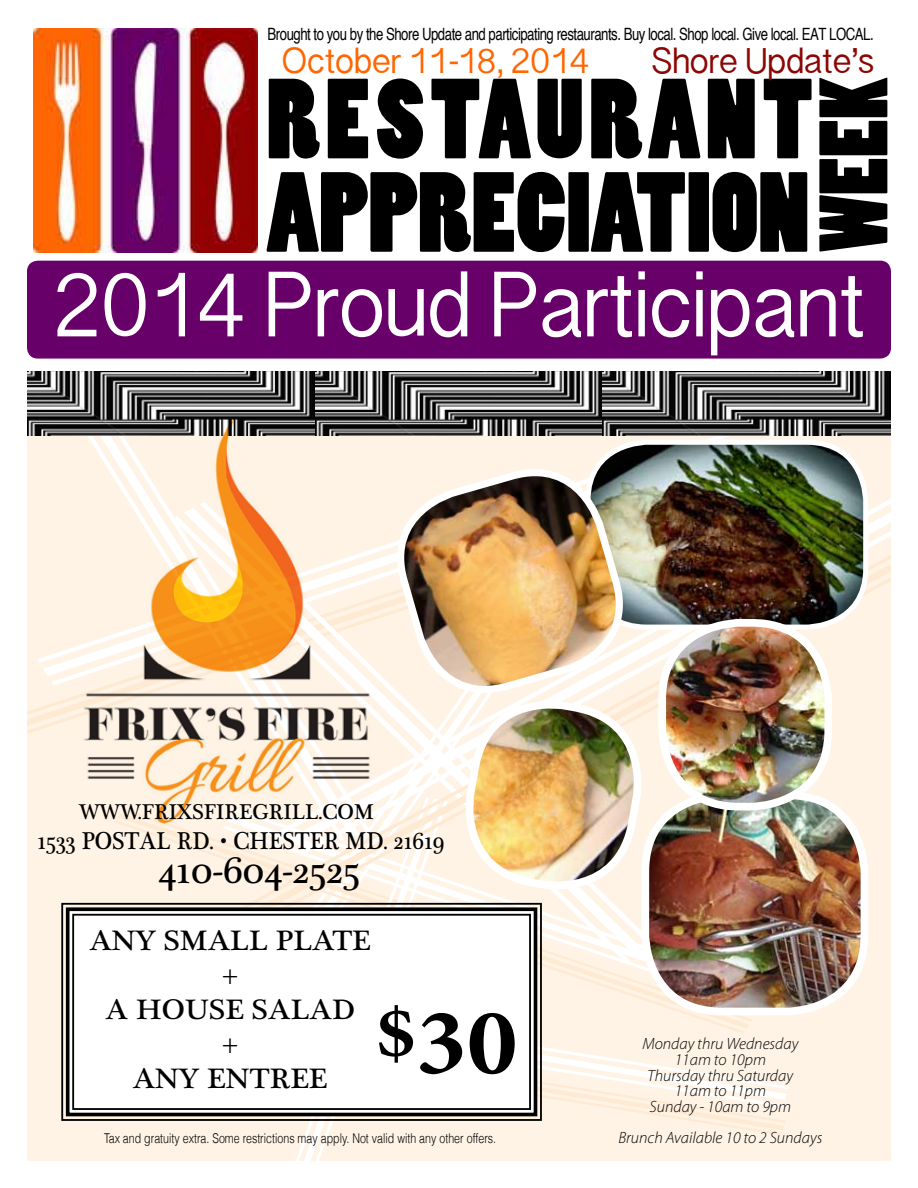
<style>
.page{position:relative;width:918px;height:1188px;background:#fff}
.page>*{position:absolute;margin:0;border:0;box-sizing:border-box;transform-origin:0 0}
.t1{font:106.2px/93.4px "Poplar";color:#000}
.t2{font:700 94.65px "Minion Pro";color:#000;scale:1.07 1}
.t3{font:90.6px "Poplar";color:#000}
.t4{font:700 85.5px "Sinhala Sangam MN";letter-spacing:-.02em;color:#fff;scale:.95 1}
.t5{font:39.75px "Plantagenet Cherokee";color:#000}
.t6{font:33.15px "Sinhala Sangam MN";letter-spacing:-.02em;color:#ff6501}
.t7{font:33.15px "Sinhala Sangam MN";letter-spacing:-.02em;color:#8b0705}
.t8{font:28.8px "Plantagenet Cherokee";color:#000;scale:1.07 1}
.t9{font:24.9px "Plantagenet Cherokee";color:#000;scale:.93 1}
.t10{font:21.9px "Plantagenet Cherokee";color:#000}
.t11{font:condensed 16.95px "Helvetica";letter-spacing:-.03em;color:#000;scale:.95 1}
.t12{font:italic 300 16.35px/15.8px "Myriad Pro";color:#000;text-align:center}
.t13{font:300 13.5px "Helvetica";color:#000;scale:.79 1}
</style>
<div class="page">
<img style="left:33px;top:28px;width:225px;height:224px">
<div style="left:27px;top:261px;width:864px;height:98px;background:#670069;border-radius:11px"></div>
<div style="left:27px;top:376px;width:864px;height:785px;background:#fef3e4"></div>
<svg style="left:553px;top:967px;width:92px;height:26px"></svg>
<svg style="left:296px;top:1137px;width:31px;height:24px"></svg>
<svg style="left:304px;top:1024px;width:481px;height:113px"></svg>
<svg style="left:27px;top:650px;width:39px;height:84px"></svg>
<svg style="left:167px;top:836px;width:469px;height:133px"></svg>
<svg style="left:221px;top:541px;width:670px;height:402px"></svg>
<img style="left:457px;top:692px;width:193px;height:206px">
<img style="left:645px;top:795px;width:219px;height:216px">
<div style="left:641px;top:791px;width:227px;height:224px;border:8px solid #fff;border-radius:77px"></div>
<svg style="left:61px;top:902px;width:482px;height:220px;background:#f7f6f6"></svg>
<div style="left:66px;top:907px;width:471px;height:209px;border:4px solid #000"></div>
<div style="left:72px;top:914px;width:459px;height:196px;border:2px solid #000"></div>
<img style="left:603px;top:442px;width:263px;height:185px">
<div style="left:585px;top:440px;width:283px;height:190px;border:5px solid #fff;border-radius:59px"></div>
<img style="left:387px;top:457px;width:248px;height:249px">
<img style="left:27px;top:371px;width:575px;height:64px">
<img style="left:602px;top:371px;width:289px;height:64px">
<img style="left:662px;top:623px;width:166px;height:184px">
<div style="left:658px;top:619px;width:174px;height:191px;border:8px solid #fff;border-radius:77px"></div>
<img style="left:66px;top:406px;width:321px;height:430px">
<p class="t11" style="left:268px;top:23px;width:640px">Brought to you by the Shore Update and participating restaurants. Buy local. Shop local. Give local. EAT LOCAL.</p>
<h3 class="t6" style="left:282px;top:35px;width:310px">October 11-18, 2014</h3>
<h3 class="t7" style="left:651px;top:35px;width:225px">Shore Update’s</h3>
<h1 class="t1" style="left:267px;top:74px;width:548px">RESTAURANT<br>APPRECIATION</h1>
<h3 class="t3" style="left:804px;top:252px;width:176px;rotate:-90deg">WEEK</h3>
<h3 class="t4" style="left:52px;top:239px;width:858px">2014 Proud Participant</h3>
<h3 class="t10" style="left:79px;top:799px;width:296px">WWW.FRIXSFIREGRILL.COM</h3>
<h3 class="t9" style="left:37px;top:826px;width:439px">1533 POSTAL RD. • CHESTER MD. 21619</h3>
<h3 class="t5" style="left:158px;top:846px;width:204px">410-604-2525</h3>
<h3 class="t8" style="left:89px;top:923px;width:264px">ANY SMALL PLATE</h3>
<h3 class="t8" style="left:222px;top:958px;width:16px">+</h3>
<h3 class="t8" style="left:105px;top:993px;width:235px">A HOUSE SALAD</h3>
<h3 class="t8" style="left:222px;top:1027px;width:16px">+</h3>
<h3 class="t8" style="left:133px;top:1062px;width:90px">ANY ENT</h3>
<h3 class="t8" style="left:270px;top:1062px;width:38px">REE</h3>
<h2 class="t2" style="left:376px;top:976px;width:134px"><sup>$</sup>30</h2>
<p class="t12" style="left:642px;top:1036px;width:157px">Monday thru Wednesday<br>11am to 10pm<br>Thursday thru Saturday<br>11am to 11pm<br>Sunday - 10am to 9pm</p>
<p class="t13" style="left:104px;top:1128px;width:498px">Tax and gratuity extra. Some restrictions may apply. Not valid with any other offers.</p>
<p class="t12" style="left:618px;top:1130px;width:206px">Brunch Available 10 to 2 Sundays</p>
</div>
